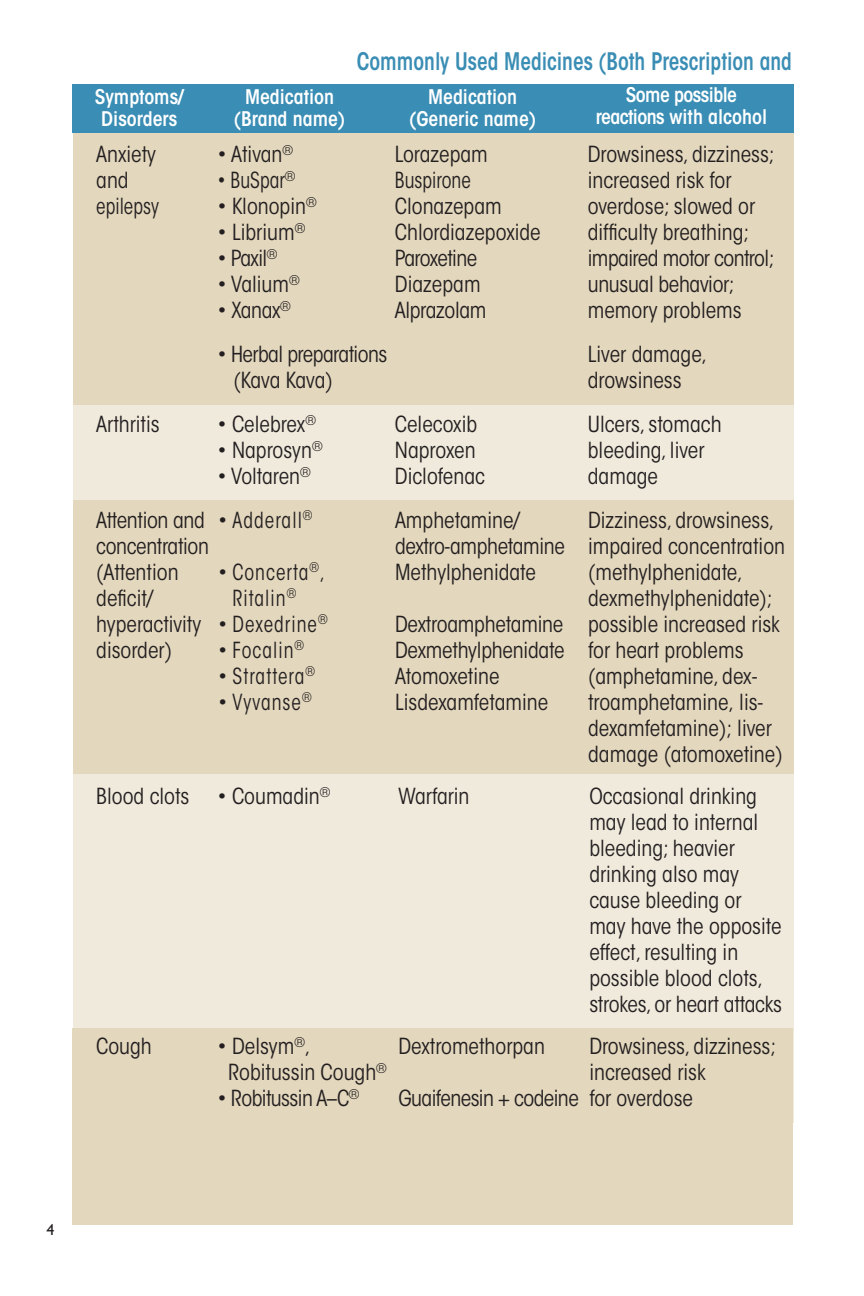
<style>
.page{position:relative;width:864px;height:1296px;background:#fff}
.page>*{position:absolute;margin:0;border:0;box-sizing:border-box;transform-origin:0 0}
.t1{font:600 condensed 24px "ITC Avant Garde Std";color:#3a8db4;scale:.9 1}
.t2{font:condensed 22px/26px "ITC Avant Garde Std";color:#231f20}
.t3{font:condensed 22px/26px "ITC Avant Garde Std";letter-spacing:-.025em;color:#231f20}
.t4{font:condensed 22px/26px "ITC Avant Garde Std";letter-spacing:.05em;color:#231f20;text-align:center}
.t5{font:condensed 22px "ITC Avant Garde Std";color:#231f20;scale:.9 1}
.t6{font:600 condensed 20px/22px "ITC Avant Garde Std";color:#fff;text-align:center}
.t7{font:600 condensed 20px/22px "ITC Avant Garde Std";letter-spacing:-.025em;color:#fff;text-align:center}
.t8{font:16px "Gill Sans";color:#231f20}
</style>
<div class="page">
<div style="left:73px;top:622px;width:721px;height:500px;background:#f0eadc"></div>
<div style="left:73px;top:500px;width:721px;height:274px;background:#e3d7bd"></div>
<div style="left:73px;top:254px;width:720px;height:245px;background:#f0eadc"></div>
<div style="left:73px;top:132px;width:721px;height:273px;background:#e3d7bd"></div>
<div style="left:72px;top:1028px;width:721px;height:196px;background:#e3d7bd"></div>
<div style="left:72px;top:84px;width:722px;height:49px;background:#3a8db4"></div>
<p class="t1" style="left:357px;top:52px;width:485px">Commonly Used Medicines ( oth Prescription and</p>
<p class="t6" style="left:95px;top:88px;width:91px">Symptoms/<br>Disorders</p>
<p class="t6" style="left:234px;top:88px;width:113px">Medication<br>( rand name)</p>
<p class="t6" style="left:409px;top:88px;width:129px">Medication (Generic name)</p>
<p class="t7" style="left:596px;top:86px;width:173px">Some possible reactions with alcohol</p>
<p class="t2" style="left:96px;top:143px;width:64px">Anxiety and epilepsy</p>
<p class="t2" style="left:218px;top:143px;width:77px">• Ativan<sup>®</sup></p>
<p class="t5" style="left:218px;top:172px;width:88px">• BuSpar<sup>®</sup></p>
<p class="t2" style="left:218px;top:195px;width:101px">• Klonopin<sup>®</sup></p>
<p class="t2" style="left:218px;top:221px;width:89px">• Librium<sup>®</sup></p>
<p class="t2" style="left:218px;top:247px;width:61px">• Paxil<sup>®</sup></p>
<p class="t2" style="left:218px;top:273px;width:84px">• Valium<sup>®</sup></p>
<p class="t2" style="left:218px;top:299px;width:75px">• Xanax<sup>®</sup></p>
<p class="t3" style="left:233px;top:343px;width:155px;text-indent:-16px">• Herbal preparations (Kava Kava)</p>
<p class="t2" style="left:218px;top:413px;width:100px">• Celebrex<sup>®</sup></p>
<p class="t2" style="left:218px;top:439px;width:107px">• Naprosyn<sup>®</sup></p>
<p class="t2" style="left:218px;top:465px;width:95px">• Voltaren<sup>®</sup></p>
<p class="t4" style="left:218px;top:509px;width:96px">• Adderall<sup>®</sup></p>
<p class="t4" style="left:218px;top:561px;width:103px">• Concerta<sup>®<br></sup>Ritalin<sup>®</sup></p>
<p class="t4" style="left:218px;top:613px;width:111px">• Dexedrine<sup>®</sup></p>
<p class="t4" style="left:218px;top:639px;width:88px">• Focalin<sup>®</sup></p>
<p class="t4" style="left:218px;top:665px;width:99px">• Strattera<sup>®</sup></p>
<p class="t4" style="left:218px;top:691px;width:95px">• Vyvanse<sup>®</sup></p>
<p class="t2" style="left:395px;top:143px;width:94px">Lorazepam</p>
<p class="t2" style="left:588px;top:143px;width:188px">Drowsiness dizziness;</p>
<p class="t5" style="left:395px;top:172px;width:86px">Buspirone</p>
<p class="t2" style="left:588px;top:169px;width:145px">increased risk for</p>
<p class="t2" style="left:395px;top:195px;width:108px">Clonazepam</p>
<p class="t2" style="left:588px;top:195px;width:169px">overdose; slowed or</p>
<p class="t2" style="left:395px;top:221px;width:147px">Chlordiazepoxide</p>
<p class="t2" style="left:588px;top:221px;width:163px">diffculty breathing;</p>
<p class="t3" style="left:395px;top:247px;width:84px">Paroxetine</p>
<p class="t3" style="left:588px;top:247px;width:188px">impaired motor control;</p>
<p class="t2" style="left:395px;top:273px;width:87px">Diazepam</p>
<p class="t2" style="left:588px;top:273px;width:148px">unusual behavior;</p>
<p class="t2" style="left:395px;top:299px;width:93px">Alprazolam</p>
<p class="t2" style="left:588px;top:290px;width:155px;line-height:44px">memory problems<br>Liver damage</p>
<p class="t2" style="left:588px;top:369px;width:95px">drowsiness</p>
<p class="t2" style="left:395px;top:413px;width:84px">Celecoxib</p>
<p class="t2" style="left:588px;top:413px;width:135px">Ulcers stomach</p>
<p class="t2" style="left:395px;top:439px;width:82px">Naproxen</p>
<p class="t2" style="left:588px;top:439px;width:118px">bleeding liver</p>
<p class="t2" style="left:395px;top:465px;width:91px">Diclofenac</p>
<p class="t2" style="left:588px;top:465px;width:72px">damage</p>
<p class="t2" style="left:395px;top:509px;width:126px">Amphetamine/</p>
<p class="t2" style="left:588px;top:509px;width:183px">Dizziness drowsiness</p>
<p class="t2" style="left:395px;top:535px;width:171px">dextro-amphetamine</p>
<p class="t2" style="left:588px;top:535px;width:198px">impaired concentration</p>
<p class="t2" style="left:395px;top:561px;width:142px">Methylphenidate</p>
<p class="t2" style="left:588px;top:561px;width:186px">(methylphenidate dexmethylphenidate);</p>
<p class="t2" style="left:395px;top:613px;width:170px">Dextroamphetamine</p>
<p class="t2" style="left:588px;top:613px;width:193px">possible increased risk</p>
<p class="t2" style="left:395px;top:639px;width:171px">Dexmethylphenidate</p>
<p class="t2" style="left:588px;top:639px;width:157px">for heart problems</p>
<p class="t2" style="left:395px;top:665px;width:106px">Atomoxetine</p>
<p class="t2" style="left:588px;top:665px;width:171px">(amphetamine dex-</p>
<p class="t2" style="left:395px;top:691px;width:155px">Lisdexamfetamine</p>
<p class="t2" style="left:588px;top:691px;width:196px">troamphetamine lis&shy;dexamfetamine); liver damage (atomoxetine)</p>
<p class="t2" style="left:398px;top:785px;width:73px">Warfarin</p>
<p class="t2" style="left:589px;top:785px;width:194px">Occasional drinking may lead to internal bleeding; heavier drinking also may cause bleeding or may have the opposite effect resulting in possible blood clots strokes or heart attacks</p>
<p class="t2" style="left:398px;top:1035px;width:148px">Dextromethorpan</p>
<p class="t2" style="left:589px;top:1035px;width:188px">Drowsiness dizziness; increased risk</p>
<p class="t3" style="left:398px;top:1087px;width:182px">Guaifenesin + codeine</p>
<p class="t2" style="left:589px;top:1087px;width:105px">for overdose</p>
<p class="t2" style="left:96px;top:413px;width:65px">Arthritis</p>
<p class="t2" style="left:96px;top:509px;width:114px">Attention and concentration (Attention defcit/ hyperactivity disorder)</p>
<p class="t2" style="left:218px;top:785px;width:114px">• Coumadin<sup>®</sup></p>
<p class="t2" style="left:96px;top:785px;width:95px">Blood clots</p>
<p class="t2" style="left:96px;top:1035px;width:57px">Cough</p>
<p class="t2" style="left:218px;top:1035px;width:89px">• Delsym<sup>®</sup></p>
<p class="t2" style="left:228px;top:1061px;width:160px">Robitussin Cough<sup>®</sup></p>
<p class="t3" style="left:218px;top:1087px;width:143px">• Robitussin A–C<sup>®</sup></p>
<p class="t8" style="left:46px;top:1220px;width:9px">4</p>
</div>
